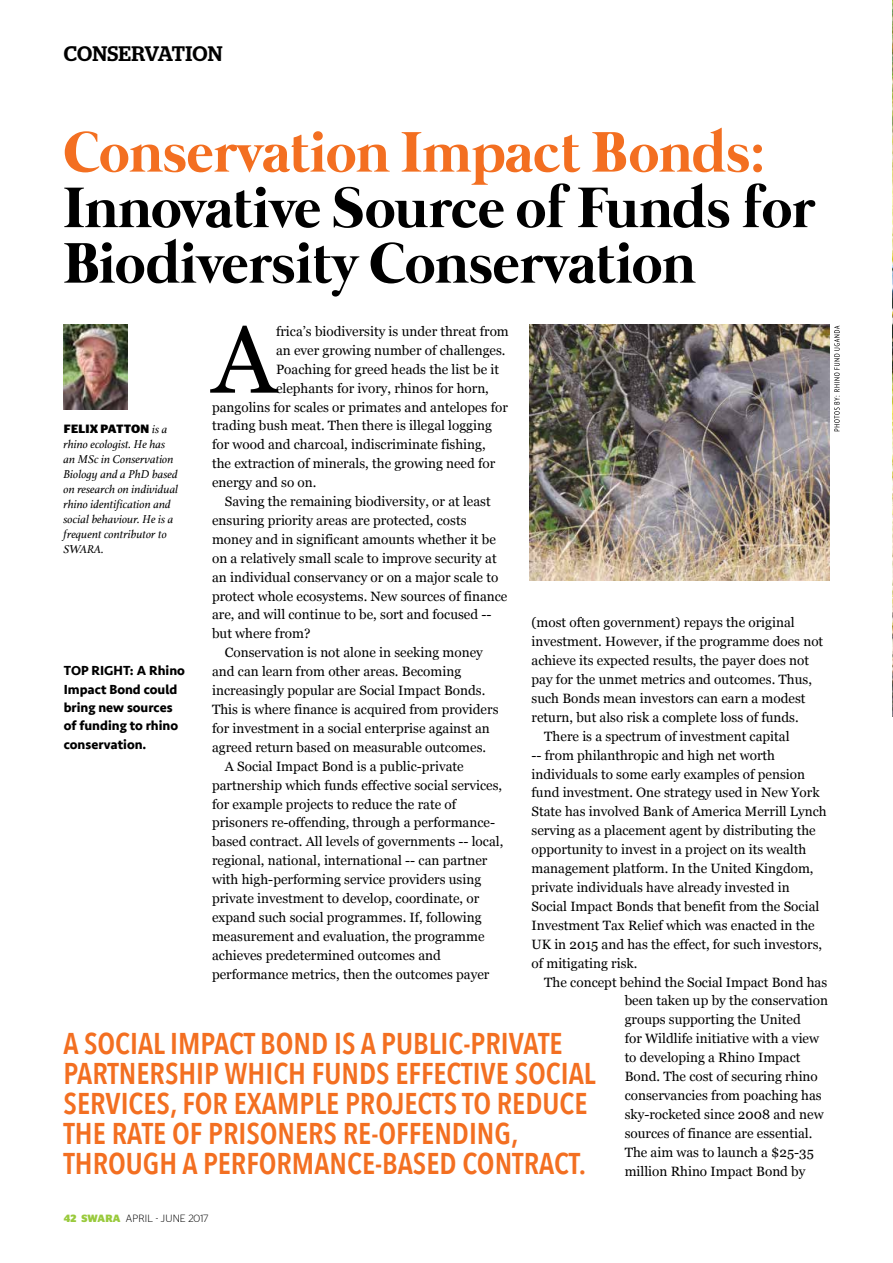
<style>
.page{position:relative;width:893px;height:1263px;background:#fff}
.page>*{position:absolute;margin:0;border:0;box-sizing:border-box;transform-origin:0 0}
.t1{font:95.4px "Georgia";color:#000}
.t2{font:700 58.5px/55.5px "Mermaid";color:#000}
.t3{font:700 58.5px "Mermaid";color:#f36f21}
.t4{font:600 30px/30px "Avenir Next Condensed";color:#f36f21}
.t5{font:500 21px "Stag";letter-spacing:.01em;color:#000}
.t6{font:13.5px "Georgia";color:#000}
.t7{font:700 13.5px/18.3px "Seravek";color:#000}
.t8{font:italic 12px/15px "Athelas";color:#000}
.t9{font:700 12px "Stag Sans";letter-spacing:.02em;color:#000}
.t10{font:300 10.5px "Stag Sans";letter-spacing:.02em;color:#000}
.s1{font-family:"Athelas";font-weight:400;font-style:italic}
.s2{font-weight:700;color:#99ca3c}
</style>
<div class="page">
<img style="left:892px;top:0;width:1px;height:717px">
<img style="left:64px;top:324px;width:63px;height:85px">
<img style="left:529px;top:324px;width:300px;height:257px">
<svg style="left:834px;top:326px;width:6px;height:105px"></svg>
<h3 class="t5" style="left:64px;top:41px;width:160px">CONSERVATION</h3>
<h2 class="t3" style="left:64px;top:119px;width:703px">Conservation Impact Bonds:</h2>
<h2 class="t2" style="left:64px;top:184px;width:752px">Innovative Source of Funds for<br>Biodiversity Conservation</h2>
<h1 class="t1" style="left:212px;top:290px;width:65px">A</h1>
<p class="t6" style="left:276px;top:321px;width:234px">frica’s biodiversity is under threat from</p>
<p class="t6" style="left:276px;top:340px;width:231px">an ever growing number of challenges.</p>
<p class="t6" style="left:276px;top:359px;width:225px">Poaching for greed heads the list be it</p>
<p class="t6" style="left:276px;top:378px;width:214px">elephants for ivory, rhinos for horn,</p>
<p class="t6" style="left:212px;top:397px;width:297px">pangolins for scales or primates and antelopes for</p>
<p class="t6" style="left:212px;top:416px;width:281px">trading bush meat. Then there is illegal logging</p>
<p class="t6" style="left:212px;top:435px;width:275px">for wood and charcoal, indiscriminate fishing,</p>
<p class="t6" style="left:212px;top:454px;width:285px">the extraction of minerals, the growing need for</p>
<p class="t6" style="left:212px;top:473px;width:106px">energy and so on.</p>
<p class="t6" style="left:225px;top:491px;width:267px">Saving the remaining biodiversity, or at least</p>
<p class="t6" style="left:212px;top:510px;width:256px">ensuring priority areas are protected, costs</p>
<p class="t6" style="left:212px;top:529px;width:285px">money and in significant amounts whether it be</p>
<p class="t6" style="left:212px;top:548px;width:286px">on a relatively small scale to improve security at</p>
<p class="t6" style="left:212px;top:567px;width:288px">an individual conservancy or on a major scale to</p>
<p class="t6" style="left:212px;top:586px;width:297px">protect whole ecosystems. New sources of finance</p>
<p class="t6" style="left:212px;top:605px;width:281px">are, and will continue to be, sort and focused --</p>
<p class="t6" style="left:212px;top:624px;width:100px">but where from?</p>
<p class="t6" style="left:225px;top:643px;width:260px">Conservation is not alone in seeking money</p>
<p class="t6" style="left:212px;top:662px;width:251px">and can learn from other areas. Becoming</p>
<p class="t6" style="left:212px;top:680px;width:275px">increasingly popular are Social Impact Bonds.</p>
<p class="t6" style="left:212px;top:699px;width:288px">This is where finance is acquired from providers</p>
<p class="t6" style="left:212px;top:718px;width:279px">for investment in a social enterprise against an</p>
<p class="t6" style="left:212px;top:737px;width:276px">agreed return based on measurable outcomes.</p>
<p class="t6" style="left:225px;top:756px;width:240px">A Social Impact Bond is a public-private</p>
<p class="t6" style="left:212px;top:775px;width:292px">partnership which funds effective social services,</p>
<p class="t6" style="left:212px;top:794px;width:246px">for example projects to reduce the rate of</p>
<p class="t6" style="left:212px;top:813px;width:285px">prisoners re-offending, through a performance-</p>
<p class="t6" style="left:212px;top:832px;width:293px">based contract. All levels of governments -- local,</p>
<p class="t6" style="left:212px;top:851px;width:277px">regional, national, international -- can partner</p>
<p class="t6" style="left:212px;top:869px;width:271px">with high-performing service providers using</p>
<p class="t6" style="left:212px;top:888px;width:269px">private investment to develop, coordinate, or</p>
<p class="t6" style="left:212px;top:907px;width:271px">expand such social programmes. If, following</p>
<p class="t6" style="left:212px;top:926px;width:274px">measurement and evaluation, the programme</p>
<p class="t6" style="left:212px;top:945px;width:230px">achieves predetermined outcomes and</p>
<p class="t6" style="left:212px;top:964px;width:279px">performance metrics, then the outcomes payer</p>
<p class="t9" style="left:64px;top:422px;width:105px">FELIX PATTON <span class="s1">is a</span></p>
<p class="t8" style="left:64px;top:437px;width:116px">rhino ecologist. He has an MSc in Conservation<br>Biology and a PhD based on research on individual rhino identification and social behaviour. He is a frequent contributor to<br>SWARA.</p>
<p class="t6" style="left:531px;top:613px;width:265px">(most often government) repays the original</p>
<p class="t6" style="left:531px;top:632px;width:293px">investment. However, if the programme does not</p>
<p class="t6" style="left:531px;top:651px;width:279px">achieve its expected results, the payer does not</p>
<p class="t6" style="left:531px;top:669px;width:282px">pay for the unmet metrics and outcomes. Thus,</p>
<p class="t6" style="left:531px;top:688px;width:275px">such Bonds mean investors can earn a modest</p>
<p class="t6" style="left:531px;top:707px;width:269px">return, but also risk a complete loss of funds.</p>
<p class="t6" style="left:544px;top:726px;width:247px">There is a spectrum of investment capital</p>
<p class="t6" style="left:531px;top:745px;width:245px">-- from philanthropic and high net worth</p>
<p class="t6" style="left:531px;top:764px;width:275px">individuals to some early examples of pension</p>
<p class="t6" style="left:531px;top:783px;width:290px">fund investment. One strategy used in New York</p>
<p class="t6" style="left:531px;top:802px;width:297px">State has involved Bank of America Merrill Lynch</p>
<p class="t6" style="left:531px;top:821px;width:286px">serving as a placement agent by distributing the</p>
<p class="t6" style="left:531px;top:840px;width:276px">opportunity to invest in a project on its wealth</p>
<p class="t6" style="left:531px;top:858px;width:284px">management platform. In the United Kingdom,</p>
<p class="t6" style="left:531px;top:877px;width:260px">private individuals have already invested in</p>
<p class="t6" style="left:531px;top:896px;width:289px">Social Impact Bonds that benefit from the Social</p>
<p class="t6" style="left:531px;top:915px;width:285px">Investment Tax Relief which was enacted in the</p>
<p class="t6" style="left:531px;top:934px;width:292px">UK in 2015 and has the effect, for such investors,</p>
<p class="t6" style="left:531px;top:953px;width:107px">of mitigating risk.</p>
<p class="t6" style="left:544px;top:972px;width:284px">The concept behind the Social Impact Bond has</p>
<p class="t6" style="left:625px;top:991px;width:205px">been taken up by the conservation</p>
<p class="t6" style="left:625px;top:1010px;width:178px">groups supporting the United</p>
<p class="t6" style="left:625px;top:1029px;width:196px">for Wildlife initiative with a view</p>
<p class="t6" style="left:625px;top:1047px;width:177px">to developing a Rhino Impact</p>
<p class="t6" style="left:625px;top:1066px;width:195px">Bond. The cost of securing rhino</p>
<p class="t6" style="left:625px;top:1085px;width:199px">conservancies from poaching has</p>
<p class="t6" style="left:625px;top:1104px;width:200px">sky-rocketed since 2008 and new</p>
<p class="t6" style="left:625px;top:1123px;width:189px">sources of finance are essential.</p>
<p class="t6" style="left:625px;top:1142px;width:191px">The aim was to launch a $25-35</p>
<p class="t6" style="left:625px;top:1161px;width:182px">million Rhino Impact Bond by</p>
<p class="t7" style="left:64px;top:662px;width:123px">TOP RIGHT: A Rhino<br>Impact Bond could bring new sources of funding to rhino conservation.</p>
<h3 class="t4" style="left:64px;top:1027px;width:534px">A SOCIAL IMPACT BOND IS A PUBLIC-PRIVATE PARTNERSHIP WHICH FUNDS EFFECTIVE SOCIAL SERVICES, FOR EXAMPLE PROJECTS TO REDUCE THE RATE OF PRISONERS RE-OFFENDING, THROUGH A PERFORMANCE-BASED CONTRACT.</h3>
<p class="t10" style="left:64px;top:1212px;width:146px"><span class="s2">42 SWARA</span> APRIL - JUNE 2017</p>
</div>
